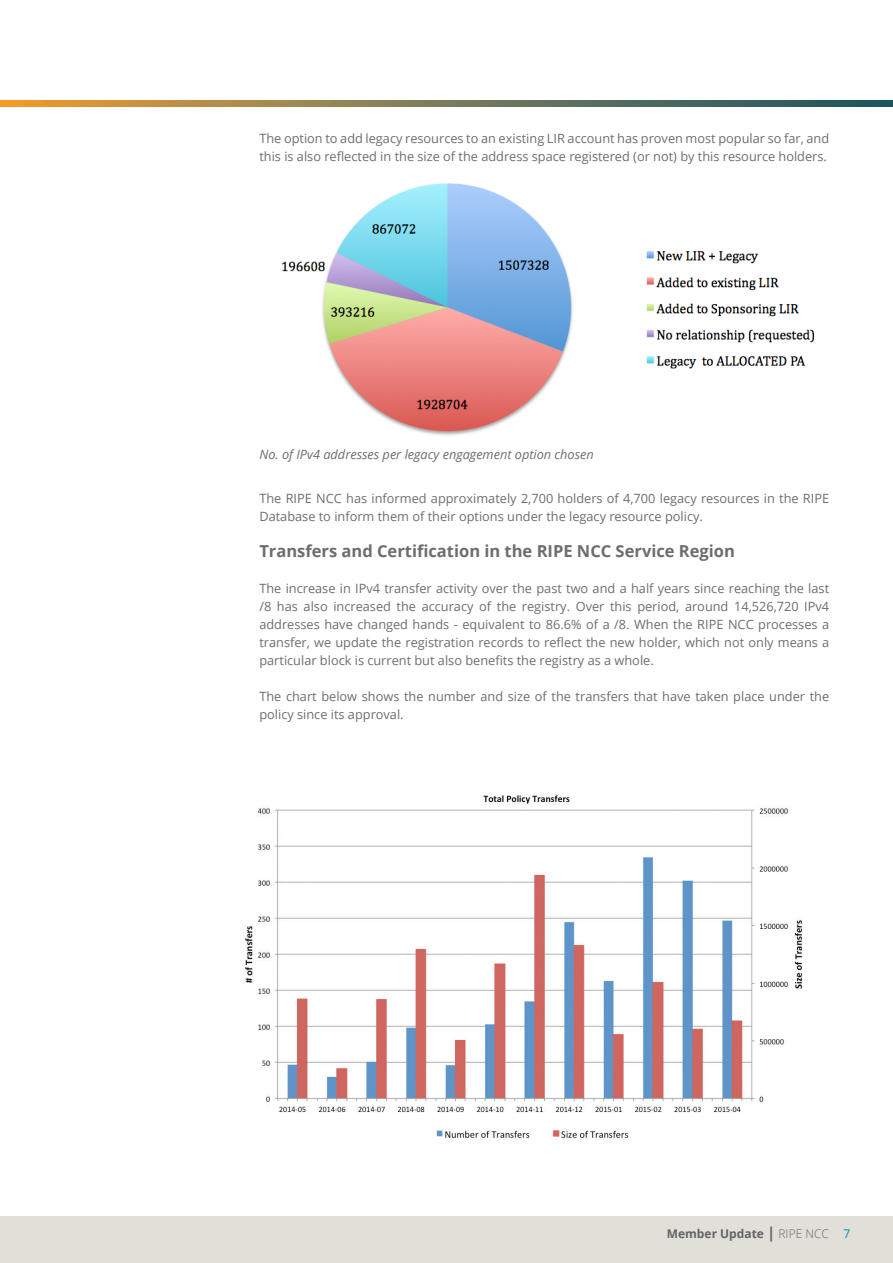
<style>
.page{position:relative;width:893px;height:1263px;background:#fff}
.page>*{position:absolute;margin:0;border:0;box-sizing:border-box;transform-origin:0 0}
.t1{font:700 16.5px "Open Sans";color:#6c6d70}
.t2{font:12.75px/18px "Open Sans";color:#6c6d70}
.t3{font:italic 12.75px "Open Sans";color:#6c6d70}
.t4{font:700 12px "Open Sans";color:#636366}
.s1{font-size:15px}
.s2{font-weight:300}
.s3{font-weight:400;color:#008fac}
</style>
<div class="page">
<div style="left:0;top:1216px;width:893px;height:47px;background:#e0e0d9"></div>
<svg style="left:0;top:101px;width:893px;height:5px;background:#7f7952"></svg>
<img style="left:245px;top:795px;width:558px;height:345px">
<img style="left:281px;top:183px;width:534px;height:252px">
<p class="t2" style="left:259px;top:129px;width:571px">The option to add legacy resources to an existing LIR account has proven most popular so far, and this is also reflected in the size of the address space registered (or not) by this resource holders.</p>
<p class="t3" style="left:259px;top:446px;width:336px">No. of IPv4 addresses per legacy engagement option chosen</p>
<p class="t2" style="left:259px;top:489px;width:571px">The RIPE NCC has informed approximately 2,700 holders of 4,700 legacy resources in the RIPE<br>Database to inform them of their options under the legacy resource policy.</p>
<p class="t1" style="left:259px;top:539px;width:477px">Transfers and Certification in the RIPE NCC Service Region</p>
<p class="t2" style="left:259px;top:579px;width:571px;text-align:justify">The increase in IPv4 transfer activity over the past two and a half years since reaching the last /8 has also increased the accuracy of the registry. Over this period, around 14,526,720 IPv4 addresses have changed hands - equivalent to 86.6% of a /8. When the RIPE NCC processes a transfer, we update the registration records to reflect the new holder, which not only means a particular block is current but also benefits the registry as a whole.</p>
<p class="t2" style="left:259px;top:687px;width:571px">The chart below shows the number and size of the transfers that have taken place under the policy since its approval.</p>
<p class="t4" style="left:667px;top:1225px;width:185px">Member Update <span class="s1">|</span> <span class="s2">RIPE NCC</span> <span class="s3">7</span></p>
</div>
